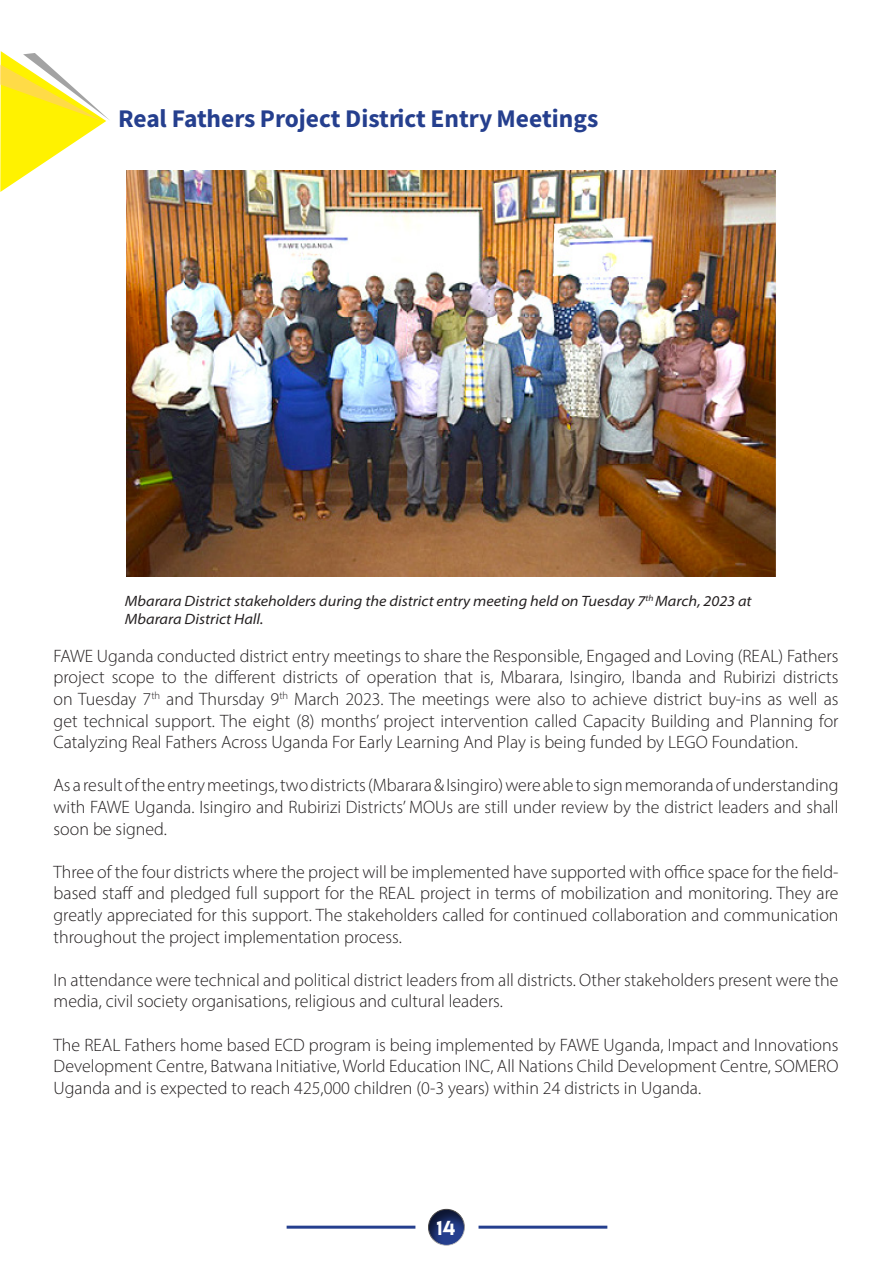
<style>
.page{position:relative;width:893px;height:1263px;background:#fff}
.page>*{position:absolute;margin:0;border:0;box-sizing:border-box;transform-origin:0 0}
.t1{font:25.5px "Source Sans Variable";color:#253f8e}
.t2{font:18px/21.6px "Myriad Variable Concept";color:#231f20;text-align:justify}
.t3{font:18px "Lemon Milk";color:#fff}
.t4{font:italic 15px/18px "Myriad Variable Concept";color:#231f20}
</style>
<div class="page">
<div style="left:428px;top:1206px;width:39px;height:40px;background:#231f20;opacity:.75"></div>
<svg style="left:0;top:51px;width:109px;height:141px"></svg>
<hr style="left:478px;top:1226px;width:129px;height:3px;background:#253f8e">
<hr style="left:287px;top:1226px;width:128px;height:3px;background:#253f8e">
<img style="left:126px;top:171px;width:650px;height:405px">
<p class="t1" style="left:118px;top:103px;width:482px">Real Fathers Project District Entry Meetings</p>
<p class="t4" style="left:125px;top:592px;width:628px">Mbarara District stakeholders during the district entry meeting held on Tuesday 7<sup>th</sup> March, 2023 at<br>Mbarara District Hall.</p>
<p class="t2" style="left:54px;top:645px;width:786px">FAWE Uganda conducted district entry meetings to share the Responsible, Engaged and Loving (REAL) Fathers project scope to the different districts of operation that is, Mbarara, Isingiro, Ibanda and Rubirizi districts on Tuesday 7<sup>th</sup> and Thursday 9<sup>th</sup> March 2023. The meetings were also to achieve district buy-ins as well as get technical support. The eight (8) months’ project intervention called Capacity Building and Planning for Catalyzing Real Fathers Across Uganda For Early Learning And Play is being funded by LEGO Foundation.</p>
<p class="t2" style="left:54px;top:774px;width:786px">As a result of the entry meetings, two districts (Mbarara &amp; Isingiro) were able to sign memoranda of understanding with FAWE Uganda. Isingiro and Rubirizi Districts’ MOUs are still under review by the district leaders and shall soon be signed.</p>
<p class="t2" style="left:54px;top:861px;width:786px">Three of the four districts where the project will be implemented have supported with office space for the field&shy;based staff and pledged full support for the REAL project in terms of mobilization and monitoring. They are greatly appreciated for this support. The stakeholders called for continued collaboration and communication throughout the project implementation process.</p>
<p class="t2" style="left:54px;top:969px;width:786px">In attendance were technical and political district leaders from all districts. Other stakeholders present were the media, civil society organisations, religious and cultural leaders.</p>
<p class="t2" style="left:54px;top:1034px;width:786px">The REAL Fathers home based ECD program is being implemented by FAWE Uganda, Impact and Innovations Development Centre, Batwana Initiative, World Education INC, All Nations Child Development Centre, SOMERO Uganda and is expected to reach 425,000 children (0-3 years) within 24 districts in Uganda.</p>
<p class="t3" style="left:437px;top:1219px;width:20px">14</p>
</div>
